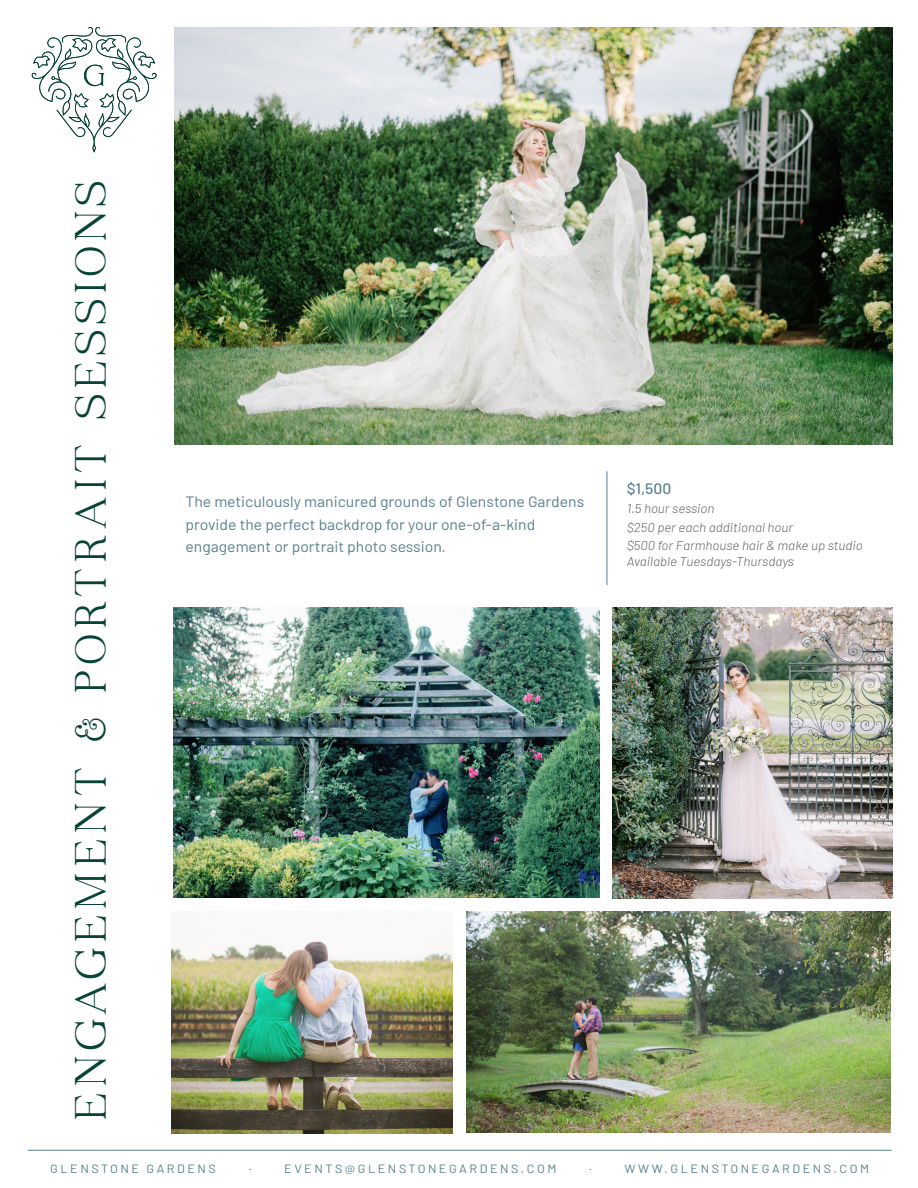
<style>
.page{position:relative;width:918px;height:1188px;background:#fff}
.page>*{position:absolute;margin:0;border:0;box-sizing:border-box;transform-origin:0 0}
.t1{font:46.5px "Quaver Serif";letter-spacing:.14em;color:#074337}
.t2{font:15px/22.5px "Barlow";color:#58808e;scale:1.05 1}
.t3{font:500 15px "Barlow";color:#58808e;scale:1.05 1}
.t4{font:italic 300 12.75px/15.3px "Barlow";color:#636366;scale:1.05 1}
.Blue_Uppercase_List{font:12px "Barlow";letter-spacing:.2em;color:#58808e;scale:1.05 1}
</style>
<div class="page">
<img style="left:173px;top:608px;width:427px;height:290px">
<img style="left:174px;top:27px;width:718px;height:418px">
<img style="left:613px;top:608px;width:279px;height:290px">
<img style="left:171px;top:941px;width:281px;height:193px">
<img style="left:466px;top:911px;width:425px;height:221px">
<hr style="left:28px;top:1150px;width:864px;height:1px;background:#58808e">
<svg style="left:32px;top:27px;width:125px;height:125px"></svg>
<hr style="left:607px;top:471px;width:1px;height:114px;background:#58808e">
<p class="t1" style="left:67px;top:1120px;width:941px;rotate:-90deg">ENGAGEMENT &amp; PORTRAIT SESSIONS</p>
<p class="t2" style="left:185px;top:489px;width:381px">The meticulously manicured grounds of Glenstone Gardens provide the perfect backdrop for your one-of-a-kind engagement or portrait photo session.</p>
<p class="t3" style="left:627px;top:478px;width:44px">$1,500</p>
<p class="t4" style="left:627px;top:500px;width:85px">1.5 hour session</p>
<p class="t4" style="left:627px;top:518px;width:160px">$250 per each additional hour</p>
<p class="t4" style="left:627px;top:537px;width:226px">$500 for Farmhouse hair &amp; make up studio<br>Available Tuesdays-Thursdays</p>
<p class="Blue_Uppercase_List" style="left:50px;top:1160px;width:159px">GLENSTONE GARDENS</p>
<p class="Blue_Uppercase_List" style="left:249px;top:1160px;width:4px">·</p>
<p class="Blue_Uppercase_List" style="left:284px;top:1160px;width:261px">EVENTS@GLENSTONEGARDENS.COM</p>
<p class="Blue_Uppercase_List" style="left:589px;top:1160px;width:4px">·</p>
<p class="Blue_Uppercase_List" style="left:625px;top:1160px;width:234px">WWW.GLENSTONEGARDENS.COM</p>
</div>
